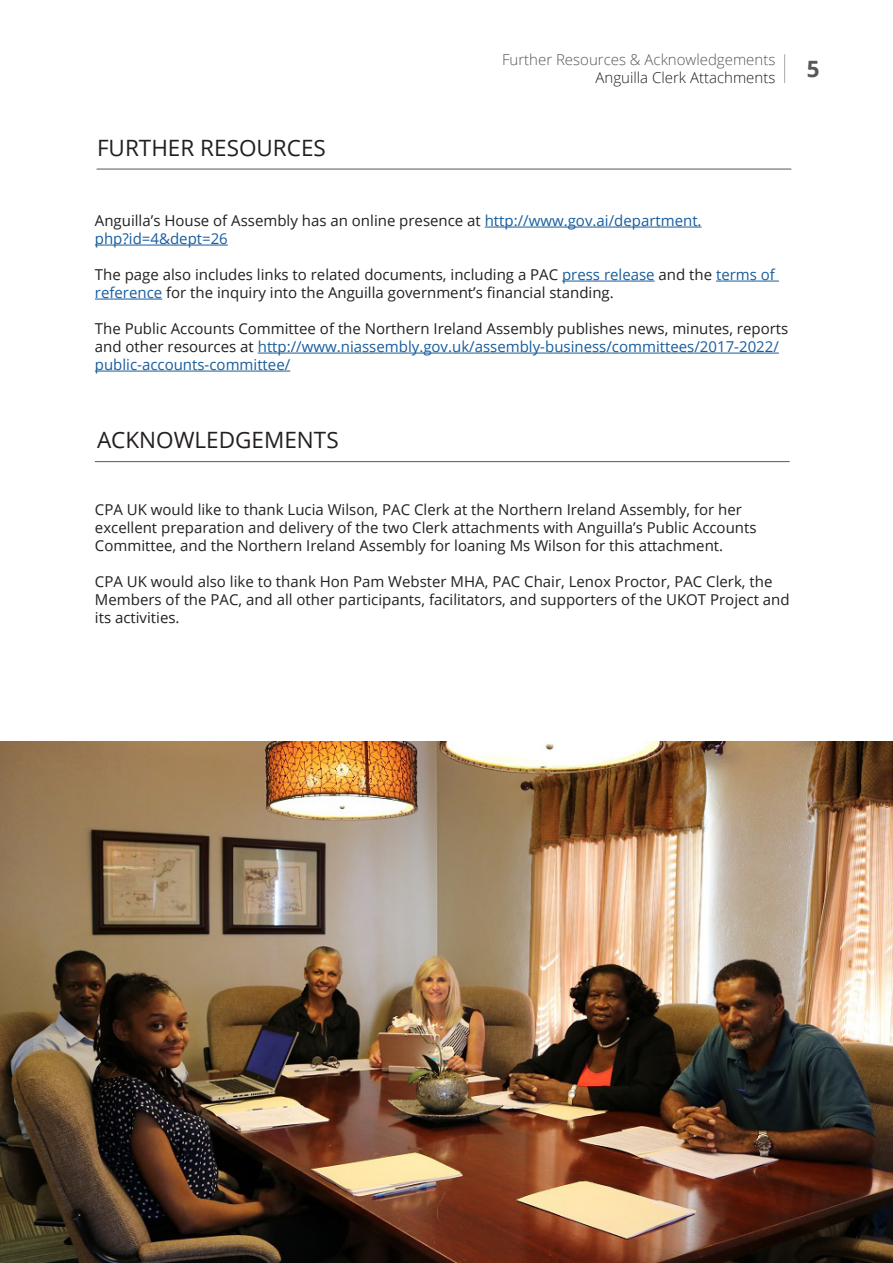
<style>
.page{position:relative;width:893px;height:1263px;background:#fff}
.page>*{position:absolute;margin:0;border:0;box-sizing:border-box;transform-origin:0 0}
.t1{font:22.5px "Open Sans";color:#231f20}
.t2{font:700 22.5px "Open Sans";color:#565759}
.t3{font:15px/18px "Open Sans";color:#231f20}
.t4{font:300 15px "Open Sans";color:#565759}
.t5{font:300 15px "Open Sans";color:#231f20}
.s1{color:#175d9e}
</style>
<div class="page">
<hr style="left:95px;top:461px;width:695px;height:1px;background:#565759">
<svg style="left:784px;top:55px;width:1px;height:28px"></svg>
<hr style="left:97px;top:169px;width:694px;height:1px;background:#565759">
<hr style="left:485px;top:227px;width:217px;height:1px;background:#175d9e">
<hr style="left:95px;top:245px;width:133px;height:1px;background:#175d9e">
<hr style="left:562px;top:281px;width:93px;height:1px;background:#175d9e">
<hr style="left:716px;top:281px;width:63px;height:1px;background:#175d9e">
<hr style="left:95px;top:299px;width:67px;height:1px;background:#175d9e">
<hr style="left:258px;top:353px;width:521px;height:1px;background:#175d9e">
<hr style="left:95px;top:371px;width:195px;height:1px;background:#175d9e">
<img style="left:0;top:741px;width:893px;height:522px">
<p class="t1" style="left:97px;top:132px;width:230px">FURTHER RESOURCES</p>
<p class="t4" style="left:502px;top:50px;width:275px">Further Resources &amp; Acknowledgements</p>
<p class="t5" style="left:595px;top:68px;width:181px">Anguilla Clerk Attachments</p>
<p class="t2" style="left:807px;top:53px;width:14px">5</p>
<p class="t3" style="left:95px;top:211px;width:608px">Anguilla’s House of Assembly has an online presence at <span class="s1">http://www.gov.ai/department. php?id=4&amp;dept=26</span></p>
<p class="t3" style="left:95px;top:265px;width:682px">The page also includes links to related documents, including a PAC <span class="s1">press release</span> and the <span class="s1">terms of reference</span> for the inquiry into the Anguilla government’s financial standing.</p>
<p class="t3" style="left:95px;top:319px;width:695px">The Public Accounts Committee of the Northern Ireland Assembly publishes news, minutes, reports and other resources at <span class="s1">http://www.niassembly.gov.uk/assembly-business/committees/2017-2022/ public-accounts-committee/</span></p>
<p class="t1" style="left:97px;top:424px;width:243px">ACKNOWLEDGEMENTS</p>
<p class="t3" style="left:95px;top:500px;width:663px">CPA UK would like to thank Lucia Wilson, PAC Clerk at the Northern Ireland Assembly, for her excellent preparation and delivery of the two Clerk attachments with Anguilla’s Public Accounts<br>Committee, and the Northern Ireland Assembly for loaning Ms Wilson for this attachment.</p>
<p class="t3" style="left:95px;top:572px;width:696px">CPA UK would also like to thank Hon Pam Webster MHA, PAC Chair, Lenox Proctor, PAC Clerk, the<br>Members of the PAC, and all other participants, facilitators, and supporters of the UKOT Project and its activities.</p>
</div>
